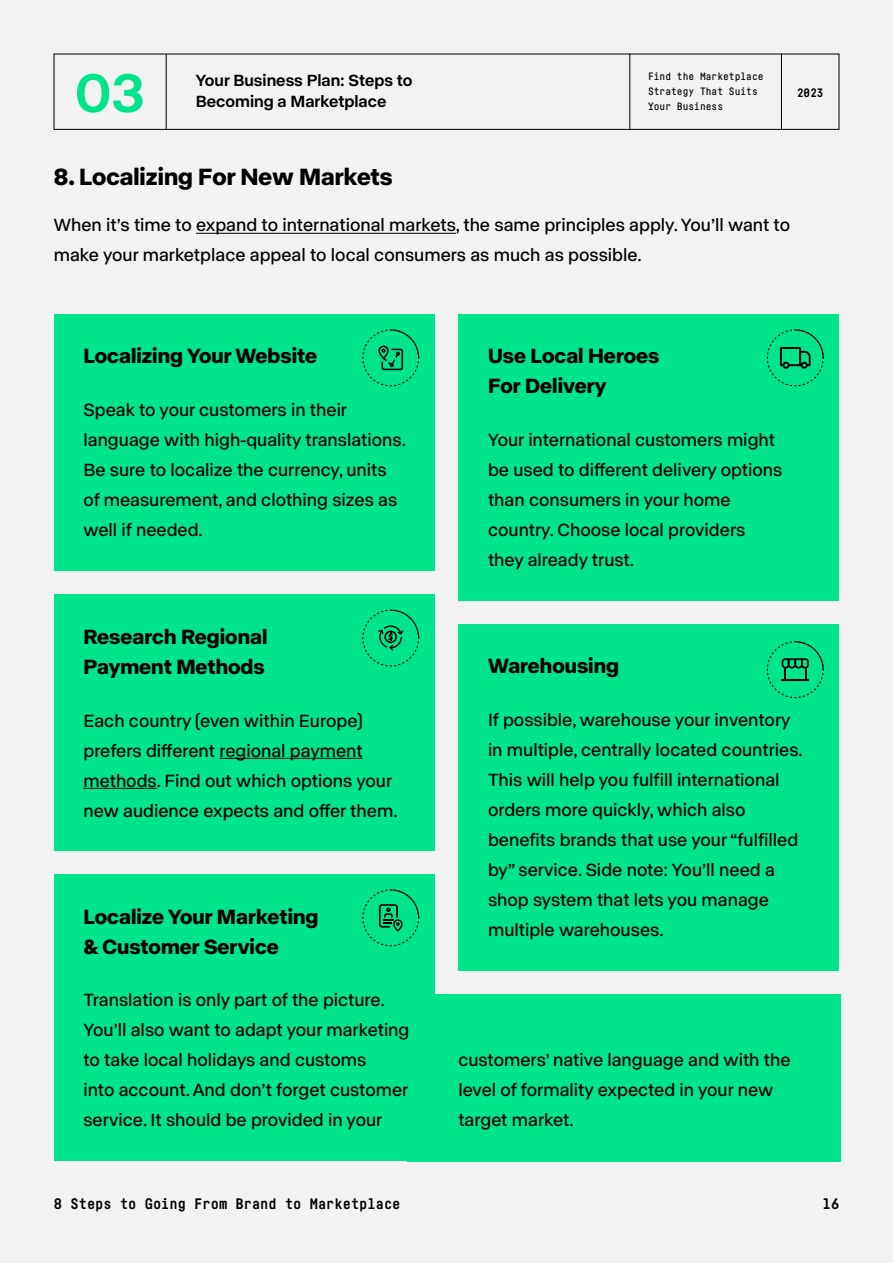
<style>
.page{position:relative;width:893px;height:1263px;background:#f2f2f2}
.page>*{position:absolute;margin:0;border:0;box-sizing:border-box;transform-origin:0 0}
.t1{font:500 55.5px "ABC Normal";color:#00e48c}
.t2{font:700 24px "ABC Normal";color:#000}
.t3{font:700 21px/30px "ABC Normal";color:#000}
.t4{font:18px/30px "ABC Normal";color:#000}
.t5{font:500 16.5px "ABC Normal";color:#000}
.t6{font:700 15px "Fabrikat Mono";color:#000}
.t7{font:700 12px "Fabrikat Mono";color:#000}
.t8{font:500 10.5px/15px "Fabrikat Mono";color:#000}
</style>
<div class="page">
<hr style="left:629px;top:54px;width:1px;height:76px;background:#000">
<hr style="left:781px;top:54px;width:1px;height:76px;background:#000">
<div style="left:54px;top:54px;width:785px;height:76px;border:1px solid #000"></div>
<hr style="left:166px;top:54px;width:1px;height:75px;background:#000">
<hr style="left:196px;top:233px;width:260px;height:1px;background:#000">
<div style="left:54px;top:314px;width:381px;height:256px;background:#00e48c"></div>
<div style="left:54px;top:594px;width:381px;height:257px;background:#00e48c"></div>
<div style="left:54px;top:874px;width:381px;height:287px;background:#00e48c"></div>
<div style="left:407px;top:994px;width:433px;height:167px;background:#00e48c"></div>
<div style="left:458px;top:314px;width:381px;height:286px;background:#00e48c"></div>
<div style="left:458px;top:624px;width:381px;height:346px;background:#00e48c"></div>
<hr style="left:219px;top:758px;width:144px;height:1px;background:#000">
<hr style="left:83px;top:788px;width:74px;height:1px;background:#000">
<svg style="left:362px;top:329px;width:58px;height:58px"></svg>
<svg style="left:362px;top:609px;width:58px;height:58px"></svg>
<svg style="left:766px;top:329px;width:58px;height:58px"></svg>
<svg style="left:766px;top:641px;width:58px;height:58px"></svg>
<svg style="left:362px;top:889px;width:58px;height:58px"></svg>
<h1 class="t1" style="left:75px;top:55px;width:71px">03</h1>
<p class="t5" style="left:196px;top:69px;width:218px">Your Business Plan: Steps to</p>
<p class="t5" style="left:196px;top:90px;width:192px">Becoming a Marketplace</p>
<p class="t8" style="left:648px;top:68px;width:117px">Find the Marketplace<br>Strategy That Suits<br>Your Business</p>
<p class="t7" style="left:797px;top:85px;width:28px">2023</p>
<h2 class="t2" style="left:54px;top:160px;width:340px">8. Localizing For New Markets</h2>
<p class="t4" style="left:54px;top:209px;width:738px">When it’s time to expand to international markets, the same principles apply. You’ll want to make your marketplace appeal to local consumers as much as possible.</p>
<p class="t3" style="left:83px;top:340px;width:235px">Localizing Your Website</p>
<p class="t4" style="left:83px;top:394px;width:324px">Speak to your customers in their language with high-quality translations.<br>Be sure to localize the currency, units of measurement, and clothing sizes as well if needed.</p>
<p class="t3" style="left:83px;top:620px;width:185px">Research Regional<br>Payment Methods</p>
<p class="t3" style="left:488px;top:340px;width:173px">Use Local Heroes<br>For Delivery</p>
<p class="t4" style="left:488px;top:424px;width:296px">Your international customers might be used to different delivery options than consumers in your home country. Choose local providers they already trust.</p>
<p class="t3" style="left:488px;top:650px;width:133px">Warehousing</p>
<p class="t4" style="left:83px;top:704px;width:316px">Each country (even within Europe) prefers different regional payment methods. Find out which options your new audience expects and offer them.</p>
<p class="t3" style="left:83px;top:900px;width:237px">Localize Your Marketing &amp; Customer Service</p>
<p class="t4" style="left:83px;top:984px;width:327px">Translation is only part of the picture.<br>You’ll also want to adapt your marketing to take local holidays and customs<br>into account. And don’t forget customer service. It should be provided in your</p>
<p class="t4" style="left:488px;top:704px;width:316px">If possible, warehouse your inventory in multiple, centrally located countries.<br>This will help you fulfill international orders more quickly, which also benefits brands that use your “fulfilled by” service. Side note: You’ll need a shop system that lets you manage multiple warehouses.</p>
<p class="t4" style="left:458px;top:1044px;width:334px">customers’ native language and with the level of formality expected in your new target market.</p>
<p class="t6" style="left:54px;top:1194px;width:348px">8 Steps to Going From Brand to Marketplace</p>
<p class="t6" style="left:822px;top:1194px;width:18px">16</p>
</div>
